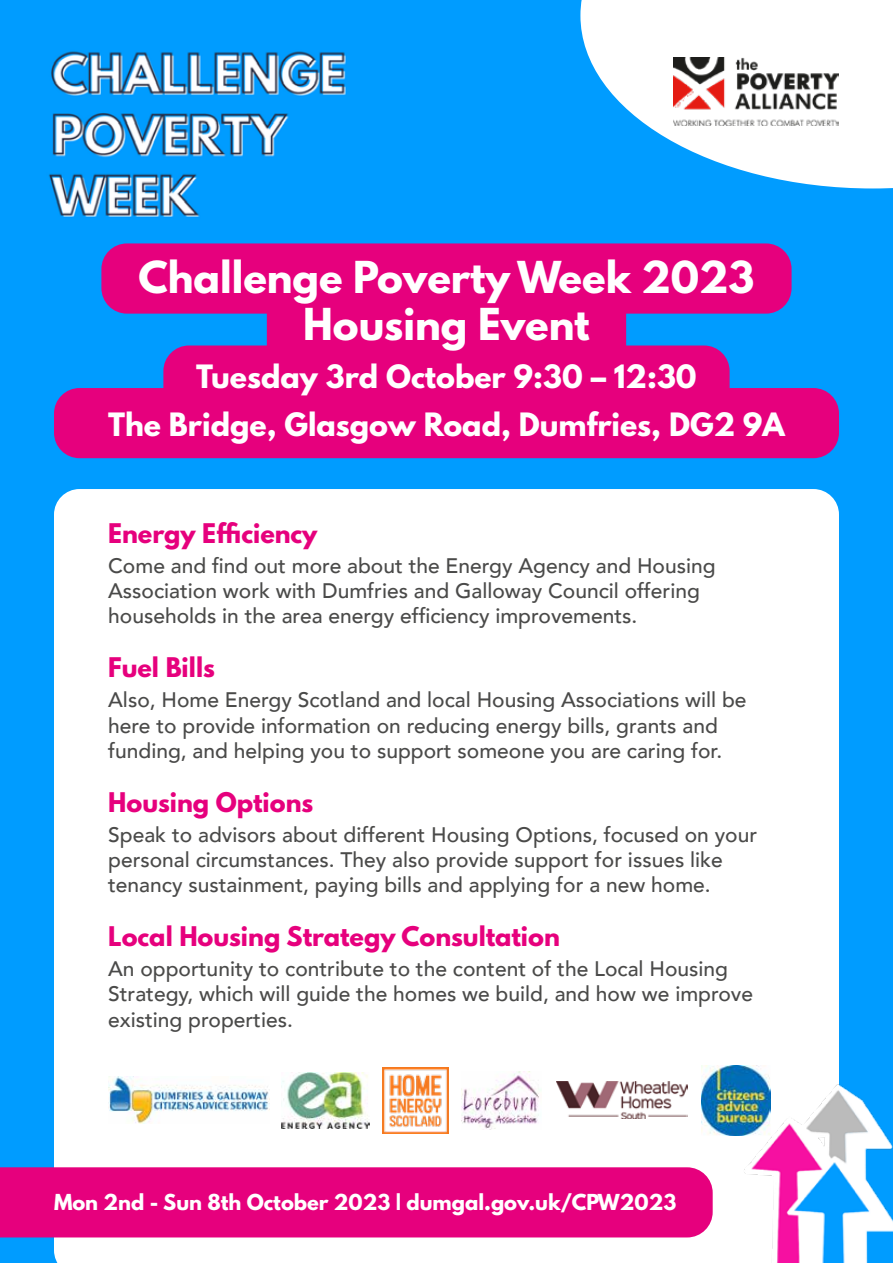
<style>
.page{position:relative;width:893px;height:1263px;background:#009cff}
.page>*{position:absolute;margin:0;border:0;box-sizing:border-box;transform-origin:0 0}
.t1{font:700 39px/46.8px "League Spartan";color:#fff;text-align:center}
.t2{font:700 28.5px/48px "League Spartan";color:#fff;text-align:center}
.t3{font:700 24px "League Spartan";color:#e6007d}
.t4{font:500 21px/25.2px "Avenir";color:#4a4a49}
.t5{font:700 19.5px "League Spartan";color:#fff}
</style>
<div class="page">
<div style="left:54px;top:489px;width:785px;height:774px;background:#fff"></div>
<img style="left:655px;top:1050px;width:238px;height:213px">
<img style="left:48px;top:51px;width:298px;height:166px">
<div style="left:0;top:1167px;width:713px;height:70px;background:#e6007d"></div>
<svg style="left:580px;top:0;width:313px;height:188px;fill:#fff"></svg>
<img style="left:674px;top:58px;width:165px;height:68px">
<div style="left:267px;top:274px;width:359px;height:158px;background:#e6007d;border-radius:26px"></div>
<div style="left:54px;top:388px;width:785px;height:70px;background:#e6007d;border-radius:26px"></div>
<div style="left:163px;top:345px;width:567px;height:71px;background:#e6007d;border-radius:26px"></div>
<div style="left:101px;top:243px;width:691px;height:71px;background:#e6007d;border-radius:26px"></div>
<img style="left:701px;top:1065px;width:70px;height:70px">
<img style="left:108px;top:1077px;width:162px;height:47px">
<img style="left:282px;top:1072px;width:87px;height:56px">
<img style="left:383px;top:1067px;width:65px;height:66px">
<img style="left:461px;top:1071px;width:81px;height:58px">
<img style="left:557px;top:1082px;width:130px;height:37px">
<h1 class="t1" style="left:138px;top:253px;width:618px">Challenge Poverty Week 2023<br>Housing Event</h1>
<h2 class="t2" style="left:108px;top:352px;width:678px">Tuesday 3rd October 9:30 – 12:30<br>The Bridge, Glasgow Road, Dumfries, DG2 9A</h2>
<p class="t3" style="left:108px;top:514px;width:211px">Energy Efficiency</p>
<p class="t4" style="left:108px;top:552px;width:609px">Come and find out more about the Energy Agency and Housing<br>Association work with Dumfries and Galloway Council offering households in the area energy efficiency improvements.</p>
<p class="t3" style="left:108px;top:649px;width:108px">Fuel Bills</p>
<p class="t4" style="left:108px;top:686px;width:640px">Also, Home Energy Scotland and local Housing Associations will be here to provide information on reducing energy bills, grants and funding, and helping you to support someone you are caring for.</p>
<p class="t3" style="left:108px;top:783px;width:207px">Housing Options</p>
<p class="t4" style="left:108px;top:821px;width:650px">Speak to advisors about different Housing Options, focused on your personal circumstances. They also provide support for issues like tenancy sustainment, paying bills and applying for a new home.</p>
<p class="t3" style="left:108px;top:918px;width:453px">Local Housing Strategy Consultation</p>
<p class="t4" style="left:108px;top:955px;width:646px">An opportunity to contribute to the content of the Local Housing<br>Strategy, which will guide the homes we build, and how we improve existing properties.</p>
<p class="t5" style="left:54px;top:1186px;width:624px">Mon 2nd - Sun 8th October 2023 | dumgal.gov.uk/CPW2023</p>
</div>
